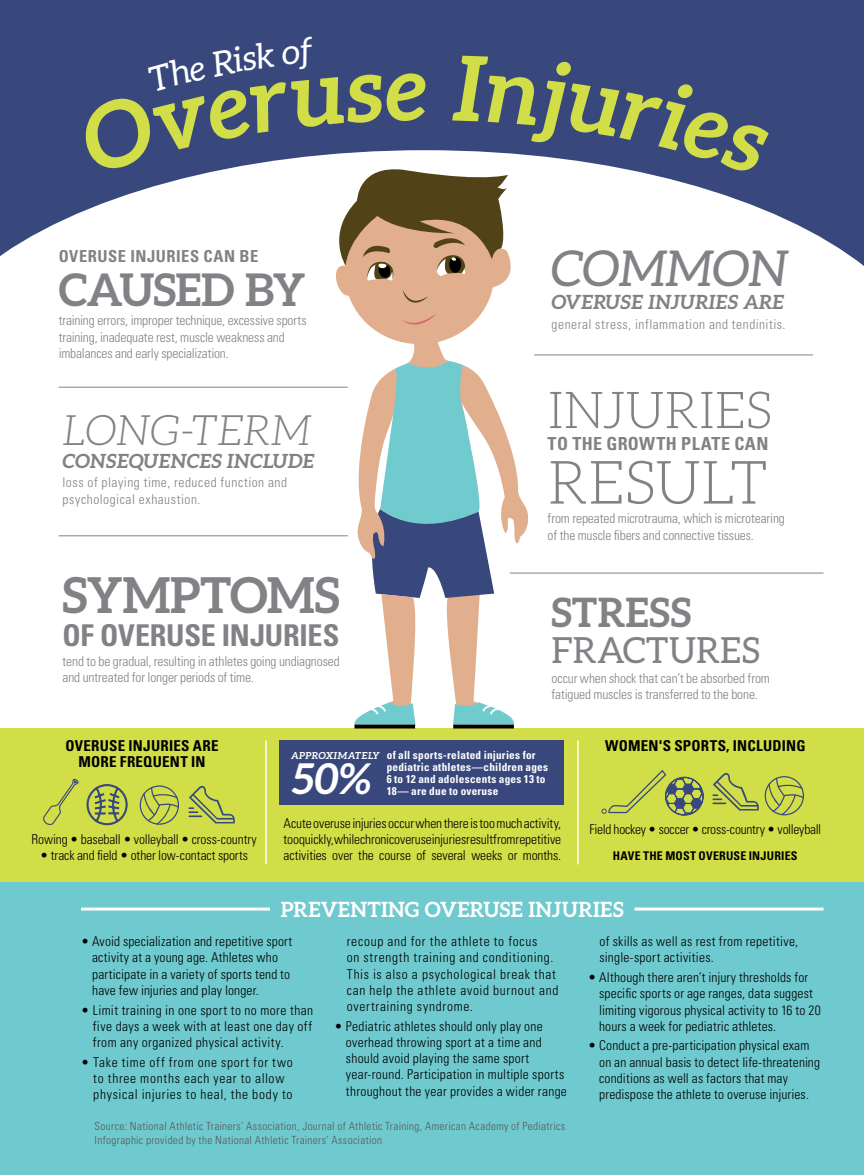
<style>
.page{position:relative;width:864px;height:1175px;background:#fff}
.page>*{position:absolute;margin:0;border:0;box-sizing:border-box;transform-origin:0 0}
.t1{font:300 60px "Aleo";letter-spacing:-.005em;color:#808285}
.t2{font:300 51px "Aleo";letter-spacing:-.01em;color:#808285}
.t3{font:700 49.5px "Aleo";letter-spacing:-.01em;color:#808285}
.t4{font:italic 49.5px "Aleo";color:#808285}
.t5{font:700 45px "Aleo";letter-spacing:-.02em;color:#808285}
.t6{font:italic 700 42.45px "Aleo";color:#fff}
.t7{font:italic 300 42px "Aleo";letter-spacing:-.01em;color:#808285}
.t8{font:700 40.5px "Aleo";letter-spacing:.005em;color:#808285}
.t9{font:36px "Aleo";letter-spacing:.005em;color:#808285}
.t10{font:700 condensed 30px "Univers LT Std";letter-spacing:-.005em;color:#808285}
.t11{font:700 21px "Aleo";letter-spacing:.015em;color:#fff}
.t12{font:italic 700 19.5px "Aleo";letter-spacing:-.04em;color:#808285}
.t13{font:700 condensed 18px "Univers LT Std";letter-spacing:.025em;color:#808285}
.t14{font:700 condensed 16.5px "Univers LT Std";letter-spacing:.03em;color:#808285}
.t15{font:700 condensed 15px/16.5px "Univers LT Std";letter-spacing:.015em;color:#000;text-align:center}
.t16{font:300 condensed 13.5px/16.2px "Univers LT Std";letter-spacing:.015em;color:#000}
.t17{font:300 condensed 13.5px/16.2px "Univers LT Std";letter-spacing:-.005em;color:#808285}
.t18{font:300 condensed 13.5px/16.2px "Univers LT Std";letter-spacing:.05em;color:#000}
.t19{font:300 condensed 13.5px/16.2px "Univers LT Std";letter-spacing:.04em;color:#808285}
.t20{font:300 condensed 13.5px "Univers LT Std";letter-spacing:-.015em;color:#000}
.t21{font:300 condensed 13.5px "Univers LT Std";letter-spacing:-.005em;color:#000}
.t22{font:300 condensed 13.5px "Univers LT Std";letter-spacing:-.01em;color:#000}
.t23{font:700 condensed 12px "Univers LT Std";letter-spacing:.015em;color:#000}
.t24{font:300 condensed 11.25px/14px "Univers LT Std";letter-spacing:.03em;color:#58595b}
.t25{font:700 condensed 11.25px/12px "Univers LT Std";letter-spacing:.02em;color:#fff}
.t26{font:italic 700 9.75px "Aleo";letter-spacing:-.025em;color:#fff}
</style>
<div class="page">
<svg style="left:0;top:0;width:864px;height:266px;background:#465586"></svg>
<div style="left:0;top:858px;width:864px;height:316px;background:#6fcacf"></div>
<div style="left:0;top:728px;width:864px;height:154px;background:#d1de47"></div>
<hr style="left:634px;top:907px;width:190px;height:3px;background:#fff">
<hr style="left:81px;top:907px;width:189px;height:3px;background:#fff">
<div style="left:345px;top:204px;width:149px;height:140px;background:#e1af8d;border-radius:50%"></div>
<svg style="left:403px;top:314px;width:33px;height:10px"></svg>
<svg style="left:354px;top:340px;width:175px;height:388px"></svg>
<div style="left:280px;top:740px;width:284px;height:65px;background:#38487d"></div>
<hr style="left:59px;top:387px;width:289px;height:1px;background:#808285">
<hr style="left:59px;top:535px;width:289px;height:1px;background:#808285">
<hr style="left:534px;top:355px;width:279px;height:1px;background:#808285">
<hr style="left:510px;top:573px;width:314px;height:1px;background:#808285">
<hr style="left:265px;top:740px;width:2px;height:124px;background:#fff">
<hr style="left:577px;top:740px;width:2px;height:124px;background:#fff">
<svg style="left:87px;top:784px;width:41px;height:41px"></svg>
<svg style="left:189px;top:786px;width:46px;height:37px"></svg>
<svg style="left:140px;top:785px;width:39px;height:39px"></svg>
<svg style="left:43px;top:778px;width:36px;height:47px"></svg>
<svg style="left:765px;top:776px;width:39px;height:39px"></svg>
<svg style="left:602px;top:770px;width:102px;height:45px"></svg>
<svg style="left:712px;top:773px;width:47px;height:37px"></svg>
<svg style="left:76px;top:36px;width:694px;height:266px"></svg>
<p class="t14" style="left:59px;top:246px;width:201px">OVERUSE INJURIES CAN BE</p>
<h3 class="t5" style="left:59px;top:263px;width:248px">CAUSED BY</h3>
<p class="t17" style="left:59px;top:312px;width:249px">training errors, improper technique, excessive sports training, inadequate rest, muscle weakness and imbalances and early specialization.</p>
<h3 class="t7" style="left:63px;top:407px;width:251px">LONG-TERM</h3>
<h3 class="t12" style="left:63px;top:449px;width:254px">CONSEQUENCES INCLUDE</h3>
<p class="t19" style="left:63px;top:474px;width:226px">loss of playing time, reduced function and psychological exhaustion.</p>
<h3 class="t3" style="left:63px;top:566px;width:279px">SYMPTOMS</h3>
<h3 class="t10" style="left:63px;top:617px;width:278px">OF OVERUSE INJURIES</h3>
<p class="t17" style="left:63px;top:653px;width:279px">tend to be gradual, resulting in athletes going undiagnosed and untreated for longer periods of time.</p>
<h3 class="t4" style="left:552px;top:241px;width:238px">COMMON</h3>
<h3 class="t12" style="left:552px;top:291px;width:234px">OVERUSE INJURIES ARE</h3>
<p class="t19" style="left:552px;top:316px;width:235px">general stress, inflammation and tendinitis.</p>
<h2 class="t2" style="left:548px;top:382px;width:226px">INJURIES</h2>
<h3 class="t13" style="left:548px;top:432px;width:222px">TO THE GROWTH PLATE CAN</h3>
<h1 class="t1" style="left:548px;top:450px;width:221px">RESULT</h1>
<p class="t17" style="left:548px;top:510px;width:239px">from repeated microtrauma, which is microtearing of the muscle fibers and connective tissues.</p>
<h3 class="t8" style="left:552px;top:589px;width:141px">STRESS</h3>
<h3 class="t9" style="left:552px;top:630px;width:210px">FRACTURES</h3>
<p class="t17" style="left:552px;top:670px;width:220px">occur when shock that can’t be absorbed from fatigued muscles is transferred to the bone.</p>
<p class="t15" style="left:65px;top:737px;width:155px">OVERUSE INJURIES ARE<br>MORE FREQUENT IN</p>
<p class="t15" style="left:605px;top:737px;width:202px">WOMEN'S SPORTS, INCLUDING</p>
<p class="t25" style="left:387px;top:748px;width:163px">of all sports-related injuries for pediatric athletes—children ages<br>6 to 12 and adolescents ages 13 to<br>18— are due to overuse</p>
<p class="t16" style="left:284px;top:814px;width:279px;text-align:justify">Acute overuse injuries occur when there is too much activity, too quickly, while chronic overuse injuries result from repetitive activities over the course of several weeks or months.</p>
<p class="t26" style="left:291px;top:750px;width:91px">APPROXIMATELY</p>
<h3 class="t6" style="left:291px;top:754px;width:83px">50%</h3>
<p class="t20" style="left:589px;top:821px;width:233px">Field hockey • soccer • cross-country • volleyball</p>
<p class="t21" style="left:32px;top:831px;width:227px">Rowing • baseball • volleyball • cross-country</p>
<p class="t22" style="left:40px;top:847px;width:209px">• track and field • other low-contact sports</p>
<p class="t23" style="left:613px;top:848px;width:186px">HAVE THE MOST OVERUSE INJURIES</p>
<h3 class="t11" style="left:281px;top:897px;width:344px">PREVENTING OVERUSE INJURIES</h3>
<p class="t16" style="left:92px;top:933px;width:202px;text-indent:-11px">• Avoid specialization and repetitive sport activity at a young age. Athletes who participate in a variety of sports tend to have few injuries and play longer.</p>
<p class="t16" style="left:93px;top:1001px;width:222px;text-align:justify;text-indent:-12px">• Limit training in one sport to no more than five days a week with at least one day off from any organized physical activity.</p>
<p class="t18" style="left:93px;top:1053px;width:201px;text-indent:-12px">• Take time off from one sport for two to three months each year to allow physical injuries to heal, the body to</p>
<p class="t18" style="left:347px;top:933px;width:213px">recoup and for the athlete to focus<br>on strength training and conditioning.<br>This is also a psychological break that can help the athlete avoid burnout and overtraining syndrome.</p>
<p class="t16" style="left:346px;top:1017px;width:222px;text-indent:-11px">• Pediatric athletes should only play one overhead throwing sport at a time and should avoid playing the same sport year-round. Participation in multiple sports throughout the year provides a wider range</p>
<p class="t24" style="left:95px;top:1119px;width:472px">Source: National Athletic Trainers’ Association, Journal of Athletic Training, American Academy of Pediatrics<br>Infographic provided by the National Athletic Trainers’ Association</p>
<p class="t16" style="left:599px;top:933px;width:200px">of skills as well as rest from repetitive, single-sport activities.</p>
<p class="t16" style="left:599px;top:969px;width:223px;text-indent:-11px">• Although there aren’t injury thresholds for specific sports or age ranges, data suggest limiting vigorous physical activity to 16 to 20 hours a week for pediatric athletes.</p>
<p class="t16" style="left:599px;top:1037px;width:222px;text-indent:-11px">• Conduct a pre-participation physical exam on an annual basis to detect life-threatening conditions as well as factors that may predispose the athlete to overuse injuries.</p>
</div>
